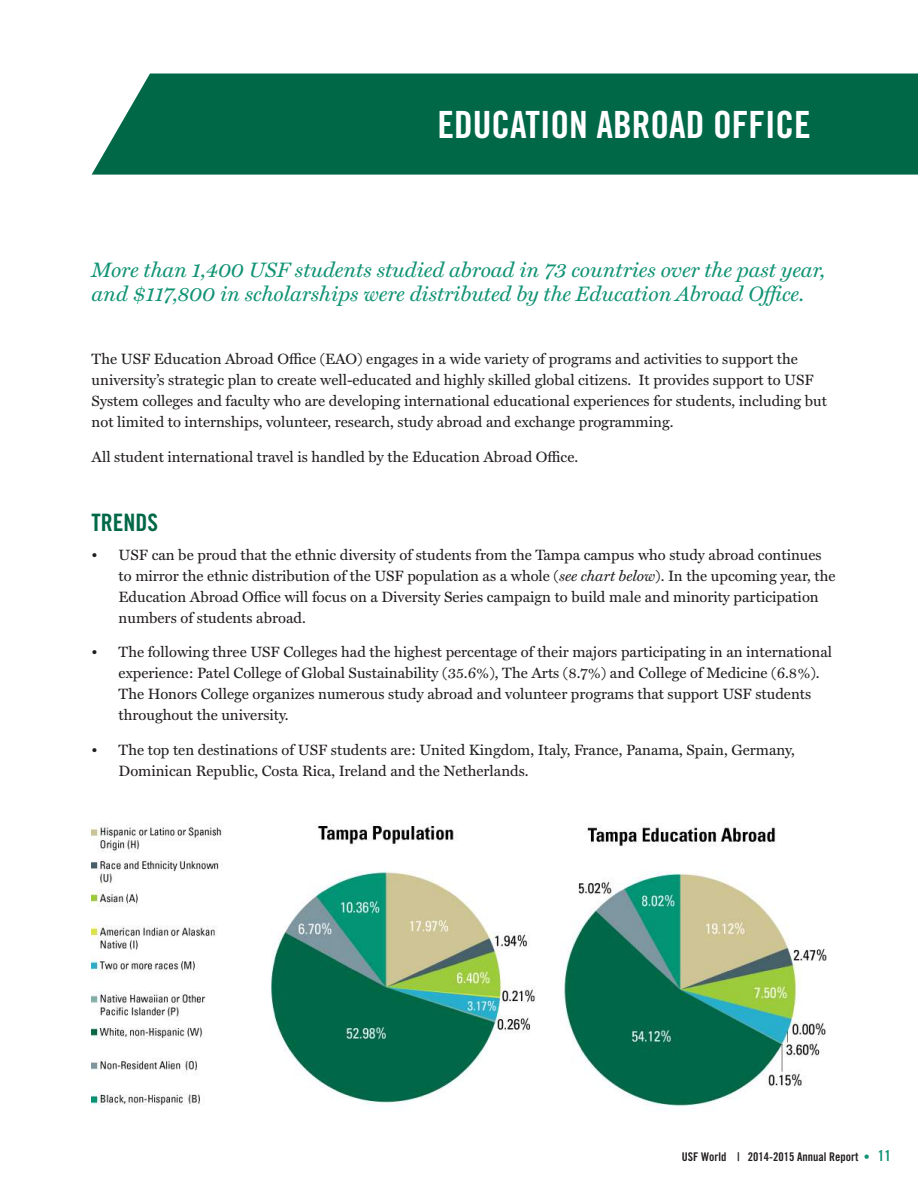
<style>
.page{position:relative;width:918px;height:1188px;background:#fff}
.page>*{position:absolute;margin:0;border:0;box-sizing:border-box;transform-origin:0 0}
.t1{font:37.5px "Trade Gothic LT Std Bd Cn 20";color:#fff}
.t2{font:24px "Trade Gothic LT Std Bd Cn 20";color:#006847}
.t3{font:italic 21px/24px "Miller Text";color:#119374}
.t4{font:15px/21px "Miller Text";color:#231f20}
.t5{font:12px "Trade Gothic LT Std Bd Cn 20";color:#231f20}
.s1{font-style:italic}
.s2{color:#119374}
.s3{font-size:15px;color:#119374}
</style>
<div class="page">
<div style="left:92px;top:73px;width:826px;height:102px;background:#006847"></div>
<img style="left:92px;top:823px;width:734px;height:287px">
<h1 class="t1" style="left:437px;top:102px;width:375px">EDUCATION ABROAD OFFICE</h1>
<h3 class="t3" style="left:92px;top:258px;width:735px">More than 1,400 USF students studied abroad in 73 countries over the past year, and $117,800 in scholarships were distributed by the Education Abroad Office.</h3>
<p class="t4" style="left:92px;top:349px;width:737px">The USF Education Abroad Office (EAO) engages in a wide variety of programs and activities to support the university’s strategic plan to create well-educated and highly skilled global citizens. It provides support to USF System colleges and faculty who are developing international educational experiences for students, including but not limited to internships, volunteer, research, study abroad and exchange programming.</p>
<p class="t4" style="left:92px;top:447px;width:488px">All student international travel is handled by the Education Abroad Office.</p>
<h2 class="t2" style="left:92px;top:508px;width:68px">TRENDS</h2>
<p class="t4" style="left:119px;top:545px;width:718px;text-indent:-27px">• USF can be proud that the ethnic diversity of students from the Tampa campus who study abroad continues to mirror the ethnic distribution of the USF population as a whole (<span class="s1">see chart below</span>). In the upcoming year, the Education Abroad Office will focus on a Diversity Series campaign to build male and minority participation numbers of students abroad.</p>
<p class="t4" style="left:119px;top:642px;width:715px;text-indent:-27px">• The following three USF Colleges had the highest percentage of their majors participating in an international experience: Patel College of Global Sustainability (35.6%), The Arts (8.7%) and College of Medicine (6.8%).<br>The Honors College organizes numerous study abroad and volunteer programs that support USF students throughout the university.</p>
<p class="t4" style="left:119px;top:740px;width:678px;text-indent:-27px">• The top ten destinations of USF students are: United Kingdom, Italy, France, Panama, Spain, Germany,<br>Dominican Republic, Costa Rica, Ireland and the Netherlands.</p>
<p class="t5" style="left:682px;top:1150px;width:211px">USF World | 2014-2015 Annual Report <span class="s2">•</span> <span class="s3">11</span></p>
</div>
